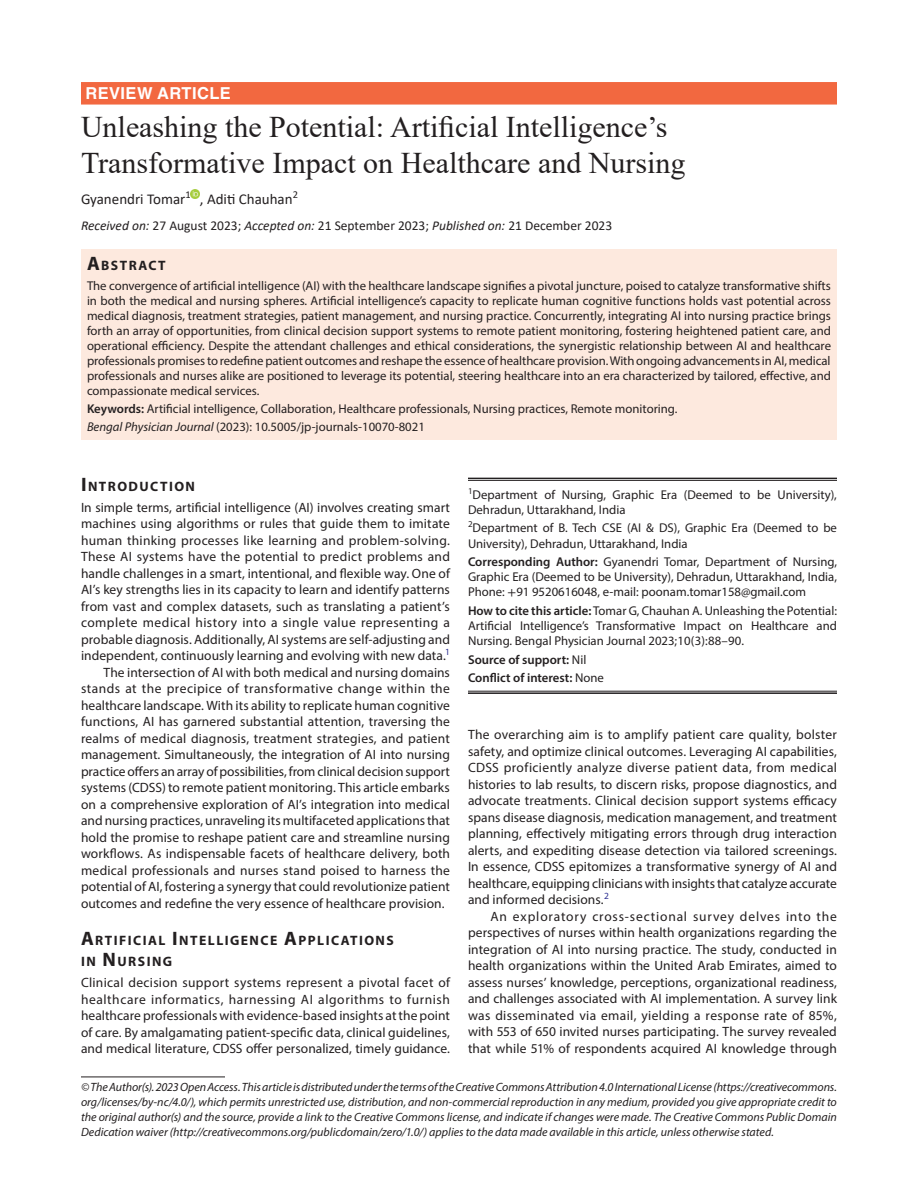
<style>
.page{position:relative;width:918px;height:1188px;background:#fff}
.page>*{position:absolute;margin:0;border:0;box-sizing:border-box;transform-origin:0 0}
.t1{font:30px/36px "Times New Roman";color:#231f20}
.ArticleType{font:700 16.5px "Helvetica LT Std";letter-spacing:.025em;color:#fff}
.AuthorName{font:15px "Calibri";color:#231f20}
.Head-1{font:700 13.65px/21px "Myriad Pro";letter-spacing:.105em;color:#231f20}
.Head-1-first{font:700 13.65px "Myriad Pro";letter-spacing:.105em;color:#231f20}
.AbstractTitle{font:700 13.65px "Myriad Pro";letter-spacing:.105em;color:#231f20}
.Para-NoIndent{font:13.5px/16.5px "Myriad Pro";color:#231f20;text-align:justify}
.Para-Indent{font:13.5px/16.5px "Myriad Pro";letter-spacing:.005em;color:#231f20;text-align:justify}
.PAS_History{font:13.5px "Calibri";color:#231f20}
.Abstract-Para-first{font:12.75px/15px "Myriad Pro";color:#231f20;text-align:justify}
.Corresponding_Author{font:12.75px/15.3px "Myriad Pro";color:#231f20;text-align:justify}
.How_to_Cite{font:12.75px/15.3px "Myriad Pro";color:#231f20;text-align:justify}
.Keywords{font:12.75px "Myriad Pro";color:#231f20}
.Affiliation{font:12.75px/15.3px "Myriad Pro";color:#231f20}
.Affiliation-first{font:12.75px/15.3px "Myriad Pro";color:#231f20}
.JT_DOI{font:12.75px "Myriad Pro";color:#231f20}
.COI{font:600 12.75px "Myriad Pro";color:#231f20}
.Source{font:600 12.75px "Myriad Pro";color:#231f20}
.FootNote{font:italic 12px/15px "Myriad Pro";color:#231f20;text-align:justify}
.s1{font-style:italic}
.s2{font-size:19.5px}
.s3{font-weight:600}
.s4{font-family:"STIX General"}
.s5{font-weight:400}
</style>
<div class="page">
<div style="left:81px;top:82px;width:756px;height:23px;background:#f26840"></div>
<div style="left:81px;top:250px;width:756px;height:25px;background:#fde9de"></div>
<div style="left:81px;top:274px;width:756px;height:130px;background:#fde9de"></div>
<div style="left:81px;top:397px;width:756px;height:25px;background:#fde9de"></div>
<div style="left:81px;top:415px;width:756px;height:25px;background:#fde9de"></div>
<svg style="left:191px;top:189px;width:9px;height:9px"></svg>
<hr style="left:81px;top:1077px;width:144px;height:1px;background:#231f20">
<hr style="left:468px;top:478px;width:369px;height:1px;background:#231f20">
<hr style="left:468px;top:480px;width:369px;height:1px;background:#231f20">
<hr style="left:468px;top:691px;width:369px;height:1px;background:#231f20">
<hr style="left:468px;top:692px;width:369px;height:2px;background:#231f20">
<p class="ArticleType" style="left:86px;top:83px;width:147px">REVIEW ARTICLE</p>
<p class="t1" style="left:81px;top:108px;width:606px">Unleashing the Potential: Artificial Intelligence’s<br>Transformative Impact on Healthcare and Nursing</p>
<p class="AuthorName" style="left:81px;top:189px;width:219px">Gyanendri Tomar<sup>1</sup> , Aditi Chauhan<sup>2</sup></p>
<p class="PAS_History" style="left:81px;top:216px;width:533px"><span class="s1">Received on:</span> 27 August 2023; <span class="s1">Accepted on:</span> 21 September 2023; <span class="s1">Published on:</span> 21 December 2023</p>
<p class="AbstractTitle" style="left:87px;top:257px;width:80px"><span class="s2">A</span>BSTRACT</p>
<p class="Abstract-Para-first" style="left:87px;top:278px;width:746px">The convergence of artificial intelligence (AI) with the healthcare landscape signifies a pivotal juncture, poised to catalyze transformative shifts in both the medical and nursing spheres. Artificial intelligence’s capacity to replicate human cognitive functions holds vast potential across medical diagnosis, treatment strategies, patient management, and nursing practice. Concurrently, integrating AI into nursing practice brings forth an array of opportunities, from clinical decision support systems to remote patient monitoring, fostering heightened patient care, and operational efficiency. Despite the attendant challenges and ethical considerations, the synergistic relationship between AI and healthcare professionals promises to redefine patient outcomes and reshape the essence of healthcare provision. With ongoing advancements in AI, medical professionals and nurses alike are positioned to leverage its potential, steering healthcare into an era characterized by tailored, effective, and compassionate medical services.</p>
<p class="Keywords" style="left:87px;top:401px;width:592px"><span class="s3">Keywords:</span> Artificial intelligence, Collaboration, Healthcare professionals, Nursing practices, Remote monitoring.</p>
<p class="JT_DOI" style="left:87px;top:419px;width:339px"><span class="s1">Bengal Physician Journal</span> (2023): 10.5005/jp-journals-10070-8021</p>
<p class="Head-1-first" style="left:81px;top:477px;width:116px"><span class="s2">I</span>NTRODUCTION</p>
<p class="Para-NoIndent" style="left:81px;top:499px;width:371px">In simple terms, artificial intelligence (AI) involves creating smart machines using algorithms or rules that guide them to imitate human thinking processes like learning and problem-solving.<br>These AI systems have the potential to predict problems and handle challenges in a smart, intentional, and flexible way. One of AI’s key strengths lies in its capacity to learn and identify patterns from vast and complex datasets, such as translating a patient’s complete medical history into a single value representing a probable diagnosis. Additionally, AI systems are self-adjusting and independent, continuously learning and evolving with new data.<sup>1</sup></p>
<p class="Para-Indent" style="left:81px;top:664px;width:371px;text-indent:22px">The intersection of AI with both medical and nursing domains stands at the precipice of transformative change within the healthcare landscape. With its ability to replicate human cognitive functions, AI has garnered substantial attention, traversing the realms of medical diagnosis, treatment strategies, and patient management. Simultaneously, the integration of AI into nursing practice offers an array of possibilities, from clinical decision support systems (CDSS) to remote patient monitoring. This article embarks on a comprehensive exploration of AI’s integration into medical and nursing practices, unraveling its multifaceted applications that hold the promise to reshape patient care and streamline nursing workflows. As indispensable facets of healthcare delivery, both medical professionals and nurses stand poised to harness the potential of AI, fostering a synergy that could revolutionize patient outcomes and redefine the very essence of healthcare provision.</p>
<p class="Head-1" style="left:81px;top:930px;width:314px"><span class="s2">A</span>RTIFICIAL <span class="s2">I</span>NTELLIGENCE <span class="s2">A</span>PPLICATIONS<br>IN <span class="s2">N</span>URSING</p>
<p class="Para-NoIndent" style="left:81px;top:974px;width:371px">Clinical decision support systems represent a pivotal facet of healthcare informatics, harnessing AI algorithms to furnish healthcare professionals with evidence-based insights at the point of care. By amalgamating patient-specific data, clinical guidelines, and medical literature, CDSS offer personalized, timely guidance.</p>
<p class="Affiliation-first" style="left:468px;top:487px;width:370px"><sup>1</sup>Department of Nursing, Graphic Era (Deemed to be University),<br>Dehradun, Uttarakhand, India</p>
<p class="Affiliation" style="left:468px;top:520px;width:371px"><sup>2</sup>Department of B. Tech CSE (AI &amp; DS), Graphic Era (Deemed to be<br>University), Dehradun, Uttarakhand, India</p>
<p class="Corresponding_Author" style="left:468px;top:554px;width:371px"><span class="s3">Corresponding Author:</span> Gyanendri Tomar, Department of Nursing, Graphic Era (Deemed to be University), Dehradun, Uttarakhand, India, Phone: <span class="s4">+</span>91 9520616048, e-mail: poonam.tomar158@gmail.com</p>
<p class="How_to_Cite" style="left:468px;top:603px;width:371px"><span class="s3">How to cite this article:</span> Tomar G, Chauhan A. Unleashing the Potential:<br>Artificial Intelligence’s Transformative Impact on Healthcare and Nursing. Bengal Physician Journal 2023;10(3):88–90.</p>
<p class="Source" style="left:468px;top:651px;width:120px">Source of support: <span class="s5">Nil</span></p>
<p class="COI" style="left:468px;top:670px;width:137px">Conflict of interest: <span class="s5">None</span></p>
<p class="Para-NoIndent" style="left:468px;top:726px;width:371px">The overarching aim is to amplify patient care quality, bolster safety, and optimize clinical outcomes. Leveraging AI capabilities, CDSS proficiently analyze diverse patient data, from medical histories to lab results, to discern risks, propose diagnostics, and advocate treatments. Clinical decision support systems efficacy spans disease diagnosis, medication management, and treatment planning, effectively mitigating errors through drug interaction alerts, and expediting disease detection via tailored screenings.<br>In essence, CDSS epitomizes a transformative synergy of AI and healthcare, equipping clinicians with insights that catalyze accurate and informed decisions.<sup>2</sup></p>
<p class="Para-Indent" style="left:468px;top:908px;width:371px;text-indent:22px">An exploratory cross-sectional survey delves into the perspectives of nurses within health organizations regarding the integration of AI into nursing practice. The study, conducted in health organizations within the United Arab Emirates, aimed to assess nurses’ knowledge, perceptions, organizational readiness, and challenges associated with AI implementation. A survey link was disseminated via email, yielding a response rate of 85%, with 553 of 650 invited nurses participating. The survey revealed that while 51% of respondents acquired AI knowledge through</p>
<p class="FootNote" style="left:81px;top:1079px;width:758px">© The Author(s). 2023 Open Access. This article is distributed under the terms of the Creative Commons Attribution 4.0 International License (https://creativecommons. org/licenses/by-nc/4.0/), which permits unrestricted use, distribution, and non-commercial reproduction in any medium, provided you give appropriate credit to the original author(s) and the source, provide a link to the Creative Commons license, and indicate if changes were made. The Creative Commons Public Domain Dedication waiver (http://creativecommons.org/publicdomain/zero/1.0/) applies to the data made available in this article, unless otherwise stated.</p>
</div>
